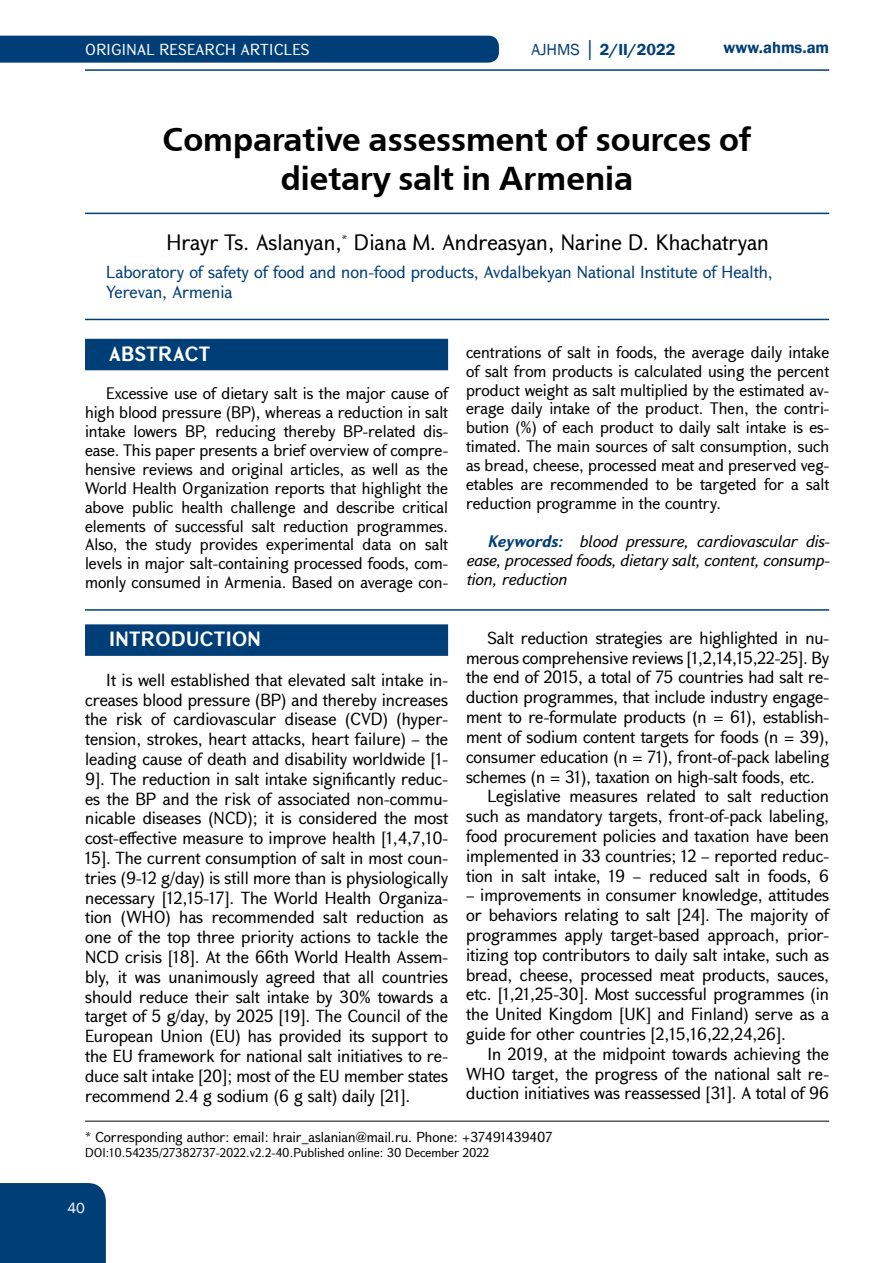
<style>
.page{position:relative;width:893px;height:1263px;background:#fff}
.page>*{position:absolute;margin:0;border:0;box-sizing:border-box;transform-origin:0 0}
.t1{font:700 33px/39.6px "Noah";color:#000;text-align:center}
.t2{font:21px "GHEA Grapalat";color:#000}
.t3{font:700 19.5px "GHEA Grapalat";letter-spacing:.02em;color:#fff}
.t4{font:16.5px/19.8px "GHEA Grapalat";letter-spacing:-.01em;color:#000;text-align:justify}
.t5{font:16.5px/19.8px "GHEA Grapalat";color:#003e77}
.t6{font:600 16.5px "Franklin Gothic";color:#003e77}
.t7{font:15.75px/18.9px "GHEA Grapalat";color:#000;text-align:justify}
.t8{font:italic 15.75px/18.9px "GHEA Grapalat";color:#000;text-align:justify}
.t9{font:15px "GHEA Grapalat";letter-spacing:.02em;color:#fff}
.t10{font:15px "Franklin Gothic";color:#fff}
.t11{font:13.5px "GHEA Grapalat";color:#000}
.t12{font:12px "GHEA Grapalat";color:#000}
.s1{font-weight:400}
.s2{font-weight:700;color:#003e77}
</style>
<div class="page">
<div style="left:0;top:1183px;width:106px;height:80px;background:#003e77"></div>
<hr style="left:85px;top:69px;width:744px;height:2px;background:#003e77">
<div style="left:0;top:36px;width:499px;height:27px;background:#003e77"></div>
<hr style="left:85px;top:1121px;width:744px;height:1px;background:#000">
<div style="left:85px;top:339px;width:363px;height:31px;background:#003e77"></div>
<hr style="left:85px;top:319px;width:744px;height:1px;background:#003e77">
<hr style="left:85px;top:609px;width:744px;height:2px;background:#003e77">
<hr style="left:85px;top:213px;width:744px;height:1px;background:#003e77">
<div style="left:85px;top:624px;width:363px;height:32px;background:#003e77"></div>
<p class="t9" style="left:85px;top:39px;width:226px">ORIGINAL RESEARCH ARTICLES</p>
<p class="t6" style="left:531px;top:39px;width:145px"><span class="s1">AJHMS │</span> 2/II/2022</p>
<p class="t6" style="left:723px;top:37px;width:107px">www.ahms.am</p>
<h1 class="t1" style="left:163px;top:121px;width:591px">Comparative assessment of sources of dietary salt in Armenia</h1>
<p class="t2" style="left:166px;top:228px;width:604px">Hrayr Ts. Aslanyan,<sup>*</sup> Diana M. Andreasyan, Narine D. Khachatryan</p>
<p class="t5" style="left:106px;top:262px;width:668px">Laboratory of safety of food and non-food products, Avdalbekyan National Institute of Health,<br>Yerevan, Armenia</p>
<p class="t3" style="left:109px;top:340px;width:103px">ABSTRACT</p>
<p class="t7" style="left:85px;top:383px;width:365px;text-indent:21px">Excessive use of dietary salt is the major cause of high blood pressure (BP), whereas a reduction in salt intake lowers BP, reducing thereby BP-related dis&shy;ease. This paper presents a brief overview of compre&shy;hensive reviews and original articles, as well as the World Health Organization reports that highlight the above public health challenge and describe critical elements of successful salt reduction programmes.<br>Also, the study provides experimental data on salt levels in major salt-containing processed foods, com&shy;monly consumed in Armenia. Based on average con-</p>
<p class="t3" style="left:109px;top:625px;width:153px">INTRODUCTION</p>
<p class="t4" style="left:85px;top:669px;width:365px;text-indent:21px">It is well established that elevated salt intake in&shy;creases blood pressure (BP) and thereby increases the risk of cardiovascular disease (CVD) (hyper&shy;tension, strokes, heart attacks, heart failure) – the leading cause of death and disability worldwide [1- 9]. The reduction in salt intake significantly reduc&shy;es the BP and the risk of associated non-commu&shy;nicable diseases (NCD); it is considered the most cost-effective measure to improve health [1,4,7,10- 15]. The current consumption of salt in most coun&shy;tries (9-12 g/day) is still more than is physiologically necessary [12,15-17]. The World Health Organiza&shy;tion (WHO) has recommended salt reduction as one of the top three priority actions to tackle the NCD crisis [18]. At the 66th World Health Assem&shy;bly, it was unanimously agreed that all countries should reduce their salt intake by 30% towards a target of 5 g/day, by 2025 [19]. The Council of the European Union (EU) has provided its support to the EU framework for national salt initiatives to re&shy;duce salt intake [20]; most of the EU member states recommend 2.4 g sodium (6 g salt) daily [21].</p>
<p class="t7" style="left:466px;top:342px;width:365px">centrations of salt in foods, the average daily intake of salt from products is calculated using the percent product weight as salt multiplied by the estimated av&shy;erage daily intake of the product. Then, the contri&shy;bution (%) of each product to daily salt intake is es&shy;timated. The main sources of salt consumption, such as bread, cheese, processed meat and preserved veg&shy;etables are recommended to be targeted for a salt reduction programme in the country.</p>
<p class="t8" style="left:466px;top:531px;width:365px;text-indent:21px"><span class="s2">Keywords:</span> blood pressure, cardiovascular dis&shy;ease, processed foods, dietary salt, content, consump&shy;tion, reduction</p>
<p class="t4" style="left:487px;top:627px;width:343px">Salt reduction strategies are highlighted in nu-</p>
<p class="t4" style="left:466px;top:647px;width:365px">merous comprehensive reviews [1,2,14,15,22-25]. By</p>
<p class="t4" style="left:466px;top:667px;width:365px">the end of 2015, a total of 75 countries had salt re-</p>
<p class="t4" style="left:466px;top:687px;width:365px">duction programmes, that include industry engage-</p>
<p class="t4" style="left:466px;top:707px;width:365px">ment to re-formulate products (n = 61), establish-</p>
<p class="t4" style="left:466px;top:726px;width:364px">ment of sodium content targets for foods (n = 39),</p>
<p class="t4" style="left:466px;top:746px;width:365px">consumer education (n = 71), front-of-pack labeling</p>
<p class="t4" style="left:466px;top:766px;width:350px">schemes (n = 31), taxation on high-salt foods, etc.</p>
<p class="t4" style="left:487px;top:786px;width:343px">Legislative measures related to salt reduction</p>
<p class="t4" style="left:466px;top:806px;width:365px">such as mandatory targets, front-of-pack labeling,</p>
<p class="t4" style="left:466px;top:825px;width:365px">food procurement policies and taxation have been</p>
<p class="t4" style="left:466px;top:845px;width:365px">implemented in 33 countries; 12 – reported reduc-</p>
<p class="t4" style="left:466px;top:865px;width:365px">tion in salt intake, 19 – reduced salt in foods, 6</p>
<p class="t4" style="left:466px;top:885px;width:365px">– improvements in consumer knowledge, attitudes or behaviors relating to salt [24]. The majority of programmes apply target-based approach, prior&shy;itizing top contributors to daily salt intake, such as bread, cheese, processed meat products, sauces, etc. [1,21,25-30]. Most successful programmes (in the United Kingdom [UK] and Finland) serve as a guide for other countries [2,15,16,22,24,26].</p>
<p class="t4" style="left:466px;top:1043px;width:365px;text-indent:21px">In 2019, at the midpoint towards achieving the WHO target, the progress of the national salt re&shy;duction initiatives was reassessed [31]. A total of 96</p>
<p class="t11" style="left:85px;top:1128px;width:469px">* Corresponding author: email: hrair_aslanian@mail.ru. Phone: +37491439407</p>
<p class="t12" style="left:85px;top:1144px;width:406px">DOI:10.54235/27382737-2022.v2.2-40.Published online: 30 December 2022</p>
<p class="t10" style="left:67px;top:1198px;width:19px">40</p>
</div>
